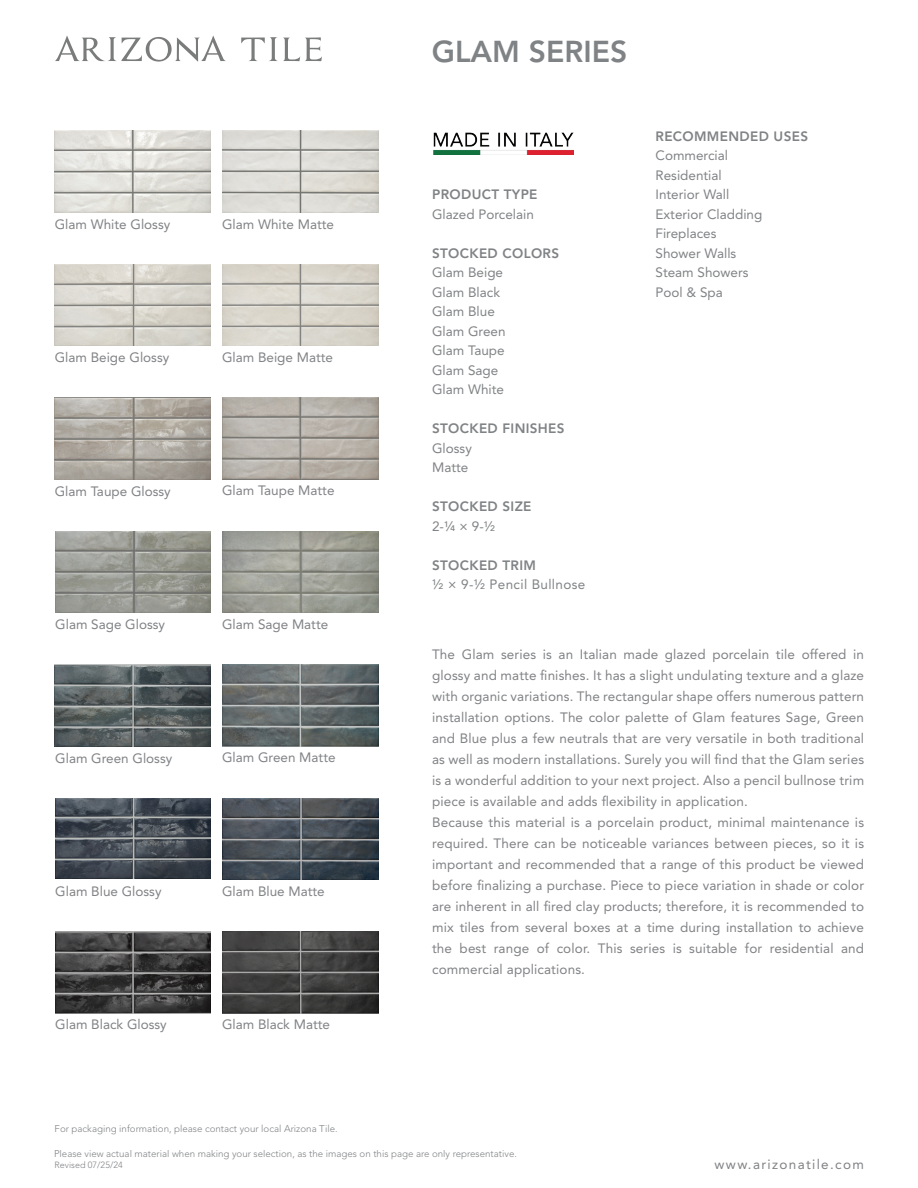
<style>
.page{position:relative;width:918px;height:1188px;background:#fff}
.page>*{position:absolute;margin:0;border:0;box-sizing:border-box;transform-origin:0 0}
.t1{font:800 30px "Avenir LT Std";color:#808385}
.t2{font:13.5px/21px "Avenir LT Std";letter-spacing:.01em;color:#808285}
.t3{font:13.5px/19.5px "Avenir LT Std";color:#808385}
.t4{font:800 13.5px "Avenir LT Std";letter-spacing:.025em;color:#808385}
.t5{font:13.5px "Avenir LT Std";letter-spacing:.1em;color:#808285}
.t6{font:13.5px "Avenir LT Std";letter-spacing:.025em;color:#808385}
.t7{font:300 9.75px "Avenir LT Std";color:#808385}
.t8{font:300 9px "Avenir LT Std";color:#808285}
</style>
<div class="page">
<svg style="left:55px;top:35px;width:171px;height:27px"></svg>
<svg style="left:241px;top:37px;width:81px;height:24px"></svg>
<img style="left:433px;top:132px;width:141px;height:23px">
<img style="left:55px;top:131px;width:156px;height:81px">
<img style="left:222px;top:131px;width:156px;height:81px">
<img style="left:55px;top:265px;width:156px;height:81px">
<img style="left:222px;top:265px;width:156px;height:81px">
<img style="left:55px;top:398px;width:156px;height:81px">
<img style="left:222px;top:398px;width:156px;height:81px">
<img style="left:55px;top:531px;width:156px;height:82px">
<img style="left:222px;top:531px;width:156px;height:82px">
<img style="left:55px;top:665px;width:156px;height:81px">
<img style="left:222px;top:665px;width:156px;height:81px">
<img style="left:55px;top:798px;width:156px;height:81px">
<img style="left:222px;top:798px;width:156px;height:82px">
<img style="left:55px;top:932px;width:155px;height:81px">
<img style="left:222px;top:932px;width:156px;height:81px">
<p class="t2" style="left:55px;top:214px;width:117px">Glam White Glossy</p>
<p class="t2" style="left:222px;top:214px;width:114px">Glam White Matte</p>
<p class="t2" style="left:55px;top:347px;width:116px">Glam Beige Glossy</p>
<p class="t2" style="left:222px;top:347px;width:113px">Glam Beige Matte</p>
<p class="t2" style="left:55px;top:481px;width:118px">Glam Taupe Glossy</p>
<p class="t2" style="left:222px;top:480px;width:114px">Glam Taupe Matte</p>
<p class="t2" style="left:55px;top:614px;width:111px">Glam Sage Glossy</p>
<p class="t2" style="left:222px;top:614px;width:108px">Glam Sage Matte</p>
<p class="t2" style="left:55px;top:747px;width:119px">Glam Green Glossy</p>
<p class="t2" style="left:222px;top:747px;width:115px">Glam Green Matte</p>
<p class="t2" style="left:55px;top:881px;width:108px">Glam Blue Glossy</p>
<p class="t2" style="left:222px;top:881px;width:104px">Glam Blue Matte</p>
<p class="t2" style="left:55px;top:1014px;width:113px">Glam Black Glossy</p>
<p class="t2" style="left:222px;top:1014px;width:110px">Glam Black Matte</p>
<h1 class="t1" style="left:432px;top:33px;width:197px">GLAM SERIES</h1>
<p class="t4" style="left:432px;top:187px;width:107px">PRODUCT TYPE</p>
<p class="t3" style="left:432px;top:205px;width:103px">Glazed Porcelain</p>
<p class="t4" style="left:432px;top:245px;width:129px">STOCKED COLORS</p>
<p class="t3" style="left:432px;top:263px;width:75px">Glam Beige<br>Glam Black<br>Glam Blue<br>Glam Green<br>Glam Taupe<br>Glam Sage<br>Glam White</p>
<p class="t4" style="left:432px;top:421px;width:134px">STOCKED FINISHES</p>
<p class="t3" style="left:432px;top:439px;width:41px">Glossy<br>Matte</p>
<p class="t4" style="left:432px;top:499px;width:101px">STOCKED SIZE</p>
<p class="t3" style="left:432px;top:517px;width:65px">2-¼ × 9-½</p>
<p class="t4" style="left:432px;top:557px;width:105px">STOCKED TRIM</p>
<p class="t6" style="left:432px;top:577px;width:155px">½ × 9-½ Pencil Bullnose</p>
<p class="t4" style="left:656px;top:128px;width:154px">RECOMMENDED USES</p>
<p class="t3" style="left:656px;top:146px;width:108px">Commercial<br>Residential<br>Interior Wall<br>Exterior Cladding<br>Fireplaces<br>Shower Walls<br>Steam Showers<br>Pool &amp; Spa</p>
<p class="t2" style="left:432px;top:644px;width:434px">The Glam series is an Italian made glazed porcelain tile offered in glossy and matte finishes. It has a slight undulating texture and a glaze with organic variations. The rectangular shape offers numerous pattern installation options. The color palette of Glam features Sage, Green and Blue plus a few neutrals that are very versatile in both traditional as well as modern installations. Surely you will find that the Glam series is a wonderful addition to your next project. Also a pencil bullnose trim piece is available and adds flexibility in application.<br>Because this material is a porcelain product, minimal maintenance is required. There can be noticeable variances between pieces, so it is important and recommended that a range of this product be viewed before finalizing a purchase. Piece to piece variation in shade or color are inherent in all fired clay products; therefore, it is recommended to mix tiles from several boxes at a time during installation to achieve the best range of color. This series is suitable for residential and commercial applications.</p>
<p class="t7" style="left:55px;top:1123px;width:285px">For packaging information, please contact your local Arizona Tile.</p>
<p class="t8" style="left:55px;top:1160px;width:70px">Revised 07/25/24</p>
<p class="t7" style="left:54px;top:1148px;width:464px">Please view actual material when making your selection, as the images on this page are only representative.</p>
<p class="t5" style="left:715px;top:1156px;width:151px">www.arizonatile.com</p>
</div>
